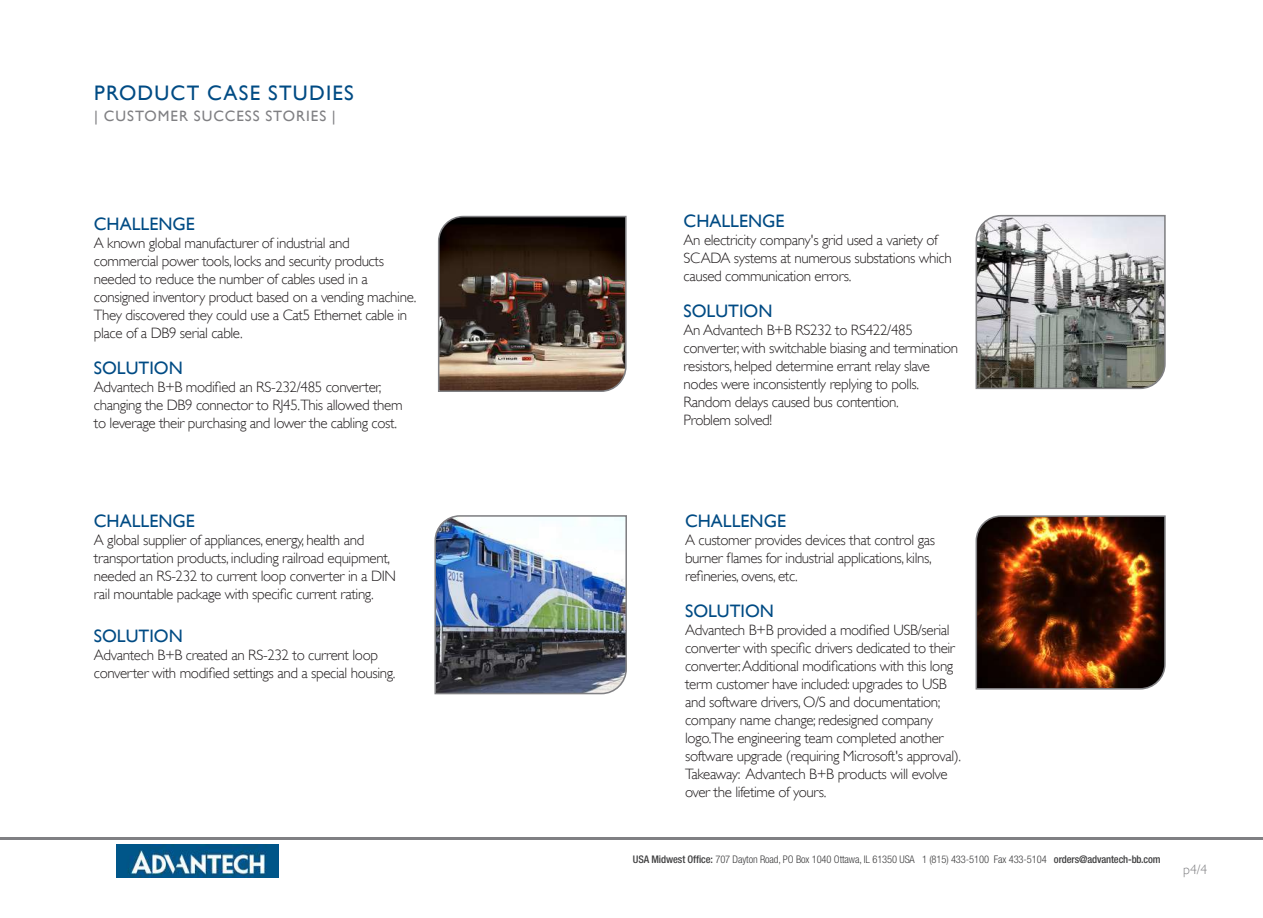
<style>
.page{position:relative;width:1263px;height:918px;background:#fff}
.page>*{position:absolute;margin:0;border:0;box-sizing:border-box;transform-origin:0 0}
.t1{font:21px "Gill Sans";letter-spacing:.055em;color:#004b84}
.t2{font:18px "Gill Sans";color:#004b84}
.t3{font:300 15px/18px "Gill Sans";letter-spacing:-.025em;color:#231f20}
.t4{font:15px "Gill Sans";letter-spacing:.065em;color:#808083}
.t5{font:300 13.5px "Gill Sans";color:#808083}
.t6{font:300 condensed 10.5px "Helvetica Neue LT Std";letter-spacing:-.01em;color:#3e3e3f}
.s1{font-weight:500}
</style>
<div class="page">
<hr style="left:0;top:837px;width:1263px;height:3px;background:#808083">
<img style="left:116px;top:845px;width:162px;height:32px">
<img style="left:438px;top:215px;width:189px;height:177px">
<img style="left:434px;top:515px;width:193px;height:180px">
<svg style="left:975px;top:214px;width:191px;height:176px;background:#9b9c9b"></svg>
<img style="left:975px;top:515px;width:191px;height:175px">
<h1 class="t1" style="left:94px;top:80px;width:261px">PRODUCT CASE STUDIES</h1>
<p class="t4" style="left:94px;top:107px;width:243px">| CUSTOMER SUCCESS STORIES |</p>
<p class="t2" style="left:94px;top:213px;width:102px">CHALLENGE</p>
<p class="t3" style="left:94px;top:234px;width:324px">A known global manufacturer of industrial and commercial power tools, locks and security products needed to reduce the number of cables used in a consigned inventory product based on a vending machine.<br>They discovered they could use a Cat5 Ethernet cable in place of a DB9 serial cable.</p>
<p class="t2" style="left:94px;top:357px;width:90px">SOLUTION</p>
<p class="t3" style="left:94px;top:378px;width:310px">Advantech B+B modified an RS-232/485 converter, changing the DB9 connector to RJ45.This allowed them to leverage their purchasing and lower the cabling cost.</p>
<p class="t2" style="left:94px;top:510px;width:102px">CHALLENGE</p>
<p class="t3" style="left:94px;top:531px;width:304px">A global supplier of appliances, energy, health and transportation products, including railroad equipment, needed an RS-232 to current loop converter in a DIN rail mountable package with specific current rating.</p>
<p class="t2" style="left:94px;top:625px;width:90px">SOLUTION</p>
<p class="t3" style="left:94px;top:646px;width:303px">Advantech B+B created an RS-232 to current loop converter with modified settings and a special housing.</p>
<p class="t2" style="left:683px;top:211px;width:102px">CHALLENGE</p>
<p class="t3" style="left:683px;top:231px;width:270px">An electricity company's grid used a variety of<br>SCADA systems at numerous substations which caused communication errors.</p>
<p class="t2" style="left:683px;top:301px;width:90px">SOLUTION</p>
<p class="t3" style="left:683px;top:321px;width:276px">An Advantech B+B RS232 to RS422/485 converter, with switchable biasing and termination resistors, helped determine errant relay slave nodes were inconsistently replying to polls.<br>Random delays caused bus contention.<br>Problem solved!</p>
<p class="t2" style="left:685px;top:510px;width:102px">CHALLENGE</p>
<p class="t3" style="left:685px;top:531px;width:252px">A customer provides devices that control gas burner flames for industrial applications, kilns, refineries, ovens, etc.</p>
<p class="t2" style="left:685px;top:600px;width:90px">SOLUTION</p>
<p class="t3" style="left:685px;top:621px;width:277px">Advantech B+B provided a modified USB/serial converter with specific drivers dedicated to their converter. Additional modifications with this long term customer have included: upgrades to USB and software drivers, O/S and documentation; company name change; redesigned company logo.The engineering team completed another software upgrade (requiring Microsoft's approval).<br>Takeaway: Advantech B+B products will evolve over the lifetime of yours.</p>
<p class="t6" style="left:633px;top:854px;width:529px"><span class="s1">USA Midwest Office:</span> 707 Dayton Road, PO Box 1040 Ottawa, IL 61350 USA 1 (815) 433-5100 Fax 433-5104 <span class="s1">orders@advantech-bb.com</span></p>
<p class="t5" style="left:1183px;top:862px;width:26px">p4/4</p>
</div>
